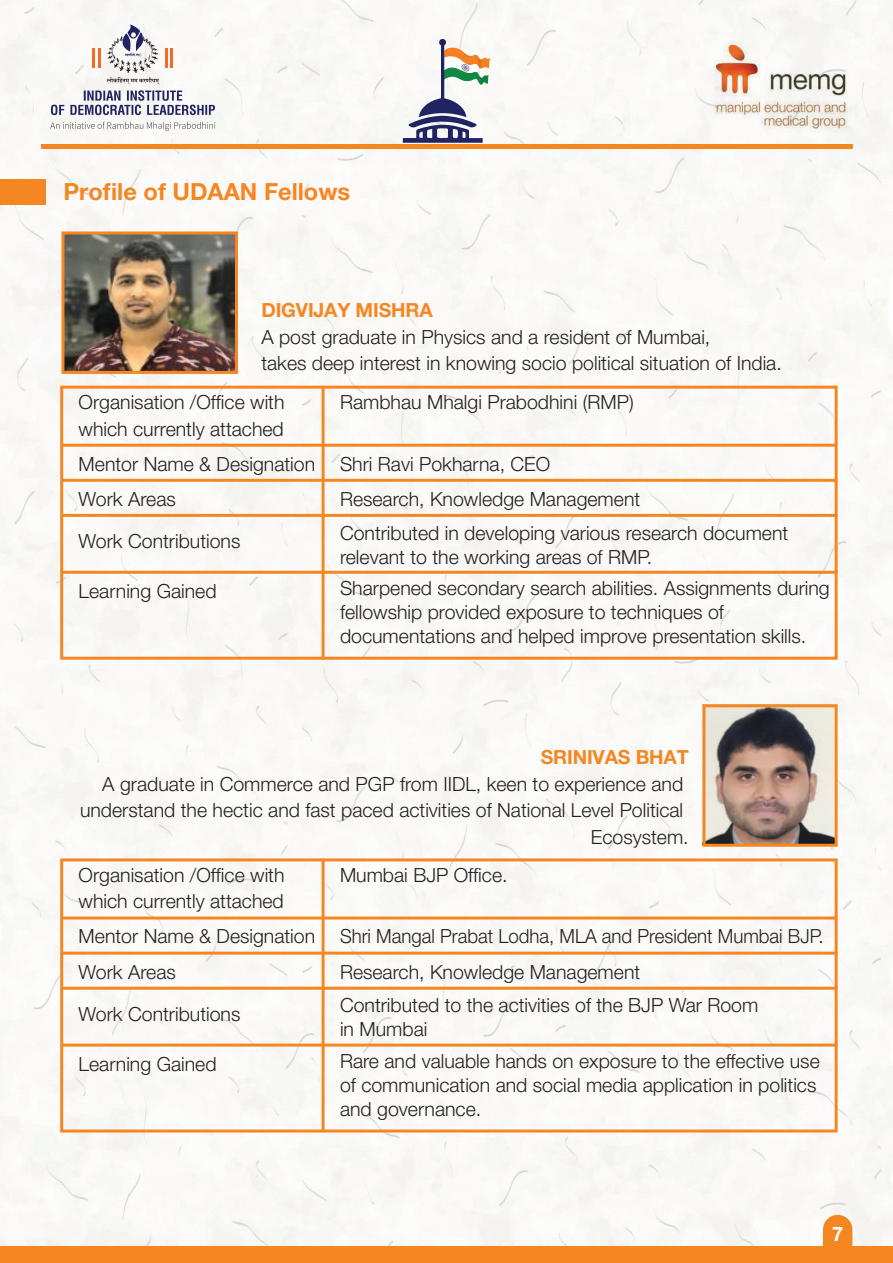
<style>
.page{position:relative;width:893px;height:1263px;background:#fff}
.page>*{position:absolute;margin:0;border:0;box-sizing:border-box;transform-origin:0 0}
.t1{font:700 23.7px "Helvetica Neue LT Pro";color:#f58722}
.t2{font:700 20.1px "Helvetica Neue LT Pro";color:#fff}
.t3{font:300 19.5px/26.7px "Helvetica Neue LT Pro";color:#231f20}
.t4{font:300 19.5px "Helvetica Neue LT Pro";color:#231f20;scale:.96 1}
.t5{font:700 19.5px "Helvetica Neue LT Pro";letter-spacing:-.01em;color:#f58722}
</style>
<div class="page">
<img style="left:0;top:0;width:893px;height:1246px">
<svg style="left:50px;top:122px;width:165px;height:9px"></svg>
<svg style="left:106px;top:24px;width:54px;height:60px"></svg>
<hr style="left:93px;top:48px;width:2px;height:20px;background:#f36c23">
<hr style="left:98px;top:48px;width:2px;height:20px;background:#f36c23">
<hr style="left:165px;top:48px;width:3px;height:20px;background:#f36c23">
<hr style="left:171px;top:48px;width:2px;height:20px;background:#f36c23">
<svg style="left:51px;top:90px;width:164px;height:25px"></svg>
<svg style="left:403px;top:42px;width:87px;height:101px"></svg>
<div style="left:439px;top:39px;width:7px;height:7px;background:#262056;border-radius:50%"></div>
<img style="left:696px;top:41px;width:157px;height:97px">
<div style="left:0;top:1246px;width:893px;height:17px;background:#f58722"></div>
<div style="left:41px;top:144px;width:811px;height:5px;background:#f58722"></div>
<svg style="left:823px;top:1215px;width:29px;height:31px"></svg>
<div style="left:0;top:179px;width:45px;height:26px;background:#f58722"></div>
<img style="left:65px;top:235px;width:169px;height:135px">
<div style="left:61px;top:231px;width:177px;height:143px;border:3px solid #f58722"></div>
<div style="left:60px;top:386px;width:778px;height:274px;border:3px solid #f58722"></div>
<hr style="left:63px;top:444px;width:774px;height:3px;background:#f58722">
<hr style="left:63px;top:479px;width:774px;height:3px;background:#f58722">
<hr style="left:63px;top:514px;width:774px;height:3px;background:#f58722">
<hr style="left:63px;top:571px;width:774px;height:3px;background:#f58722">
<hr style="left:322px;top:386px;width:3px;height:273px;background:#f58722">
<img style="left:706px;top:708px;width:128px;height:135px">
<div style="left:702px;top:704px;width:136px;height:143px;border:3px solid #f58722"></div>
<div style="left:60px;top:858px;width:778px;height:274px;border:3px solid #f58722"></div>
<hr style="left:63px;top:916px;width:774px;height:3px;background:#f58722">
<hr style="left:63px;top:952px;width:774px;height:3px;background:#f58722">
<hr style="left:63px;top:987px;width:774px;height:3px;background:#f58722">
<hr style="left:63px;top:1043px;width:774px;height:3px;background:#f58722">
<hr style="left:322px;top:859px;width:3px;height:273px;background:#f58722">
<p class="t1" style="left:63px;top:176px;width:288px">Profile of UDAAN Fellows</p>
<p class="t5" style="left:261px;top:298px;width:173px">DIGVIJAY MISHRA</p>
<p class="t3" style="left:261px;top:323px;width:522px">A post graduate in Physics and a resident of Mumbai,<br>takes deep interest in knowing socio political situation of India.</p>
<p class="t3" style="left:79px;top:388px;width:207px">Organisation /Office with which currently attached</p>
<p class="t3" style="left:340px;top:388px;width:295px">Rambhau Mhalgi Prabodhini (RMP)</p>
<p class="t3" style="left:79px;top:450px;width:238px">Mentor Name &amp; Designation</p>
<p class="t3" style="left:340px;top:450px;width:212px">Shri Ravi Pokharna, CEO</p>
<p class="t3" style="left:79px;top:485px;width:99px">Work Areas</p>
<p class="t3" style="left:340px;top:481px;width:450px;line-height:33.9px">Research, Knowledge Management<br>Contributed in developing various research document</p>
<p class="t3" style="left:340px;top:540px;width:491px;line-height:31.7px">relevant to the working areas of RMP.<br>Sharpened secondary search abilities. Assignments during</p>
<p class="t3" style="left:340px;top:600px;width:468px;line-height:24px">fellowship provided exposure to techniques of documentations and helped improve presentation skills.</p>
<p class="t3" style="left:79px;top:527px;width:163px">Work Contributions</p>
<p class="t3" style="left:79px;top:577px;width:139px">Learning Gained</p>
<p class="t5" style="left:541px;top:745px;width:149px">SRINIVAS BHAT</p>
<p class="t3" style="left:80px;top:770px;width:610px;text-align:right">A graduate in Commerce and PGP from IIDL, keen to experience and understand the hectic and fast paced activities of National Level Political<br>Ecosystem.</p>
<p class="t3" style="left:79px;top:861px;width:207px">Organisation /Office with which currently attached</p>
<p class="t3" style="left:340px;top:861px;width:169px">Mumbai BJP Office.</p>
<p class="t3" style="left:79px;top:923px;width:238px">Mentor Name &amp; Designation</p>
<p class="t4" style="left:340px;top:924px;width:505px">Shri Mangal Prabat Lodha, MLA and President Mumbai BJP.</p>
<p class="t3" style="left:79px;top:958px;width:99px">Work Areas</p>
<p class="t3" style="left:340px;top:954px;width:420px;line-height:33.9px">Research, Knowledge Management<br>Contributed to the activities of the BJP War Room</p>
<p class="t3" style="left:340px;top:1013px;width:481px;line-height:31.7px">in Mumbai<br>Rare and valuable hands on exposure to the effective use</p>
<p class="t3" style="left:340px;top:1073px;width:478px;line-height:24px">of communication and social media application in politics and governance.</p>
<p class="t3" style="left:79px;top:1000px;width:163px">Work Contributions</p>
<p class="t3" style="left:79px;top:1050px;width:139px">Learning Gained</p>
<p class="t2" style="left:832px;top:1221px;width:13px">7</p>
</div>
